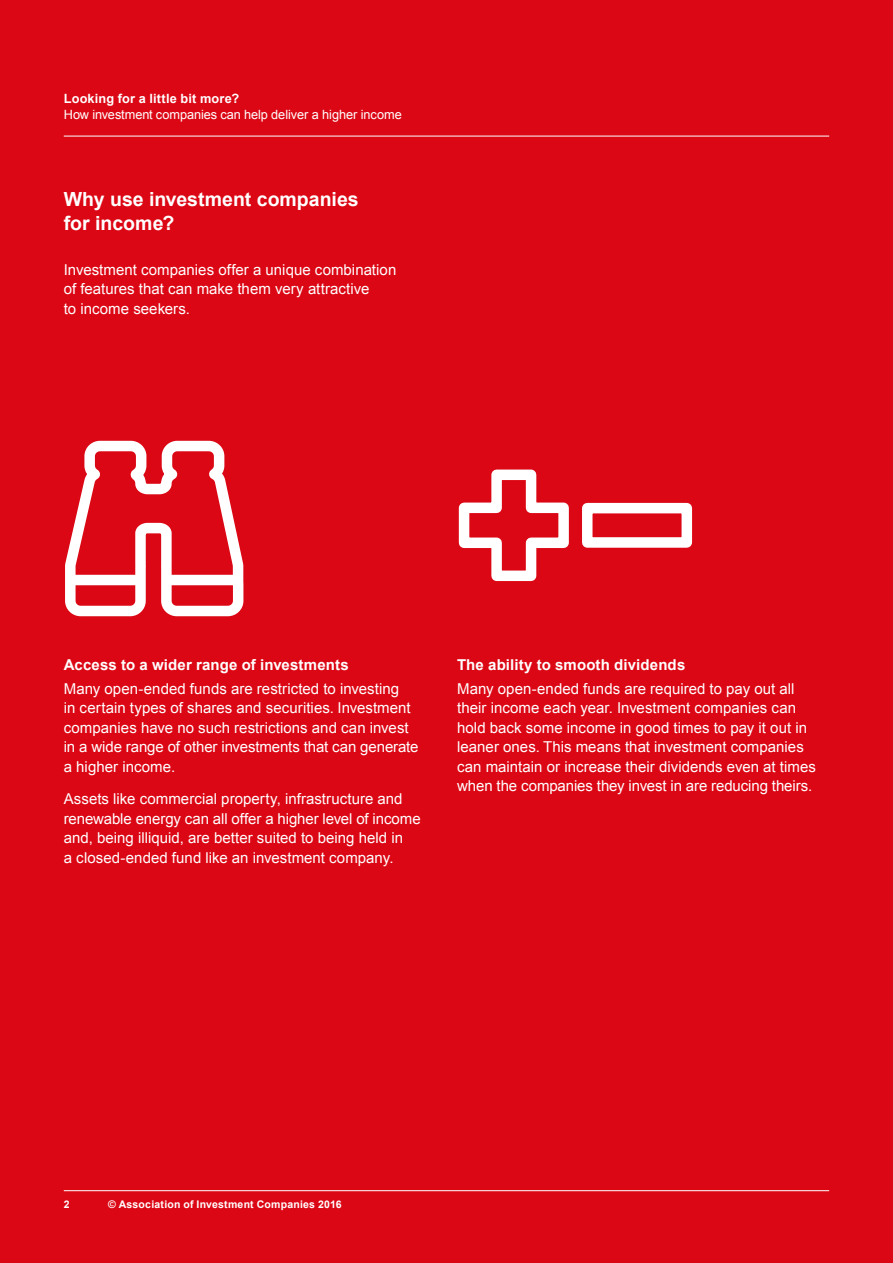
<style>
.page{position:relative;width:893px;height:1263px;background:#dc0714}
.page>*{position:absolute;margin:0;border:0;box-sizing:border-box;transform-origin:0 0}
.t1{font:700 19.5px/24px "Arial";color:#fff}
.t2{font:15px/19.5px "Arial";color:#fff}
.t3{font:700 15px "Arial";letter-spacing:.01em;color:#fff}
.t4{font:12.75px "Arial";letter-spacing:-.005em;color:#fff}
.t5{font:700 12.75px "Arial";letter-spacing:.015em;color:#fff}
.t6{font:700 10.5px "Arial";letter-spacing:.02em;color:#fff}
</style>
<div class="page">
<hr style="left:64px;top:136px;width:765px;height:1px;background:#fff">
<hr style="left:64px;top:1190px;width:765px;height:1px;background:#fff">
<svg style="left:65px;top:440px;width:179px;height:177px"></svg>
<div style="left:67px;top:575px;width:73px;height:10px;background:#fff"></div>
<div style="left:168px;top:575px;width:71px;height:10px;background:#fff"></div>
<svg style="left:458px;top:469px;width:111px;height:113px"></svg>
<div style="left:582px;top:503px;width:110px;height:45px;border:10px solid #fff"></div>
<p class="t5" style="left:64px;top:90px;width:177px">Looking for a little bit more?</p>
<p class="t4" style="left:64px;top:106px;width:340px">How investment companies can help deliver a higher income</p>
<h1 class="t1" style="left:64px;top:187px;width:297px">Why use investment companies for income?</h1>
<p class="t2" style="left:64px;top:260px;width:334px">Investment companies offer a unique combination of features that can make them very attractive<br>to income seekers.</p>
<p class="t3" style="left:64px;top:655px;width:286px">Access to a wider range of investments</p>
<p class="t2" style="left:64px;top:679px;width:356px">Many open-ended funds are restricted to investing<br>in certain types of shares and securities. Investment companies have no such restrictions and can invest in a wide range of other investments that can generate a higher income.</p>
<p class="t2" style="left:64px;top:789px;width:358px">Assets like commercial property, infrastructure and renewable energy can all offer a higher level of income and, being illiquid, are better suited to being held in<br>a closed-ended fund like an investment company.</p>
<p class="t3" style="left:457px;top:655px;width:230px">The ability to smooth dividends</p>
<p class="t2" style="left:457px;top:679px;width:360px">Many open-ended funds are required to pay out all their income each year. Investment companies can hold back some income in good times to pay it out in leaner ones. This means that investment companies can maintain or increase their dividends even at times when the companies they invest in are reducing theirs.</p>
<p class="t6" style="left:64px;top:1197px;width:7px">2</p>
<p class="t6" style="left:108px;top:1197px;width:235px">© Association of Investment Companies 2016</p>
</div>
